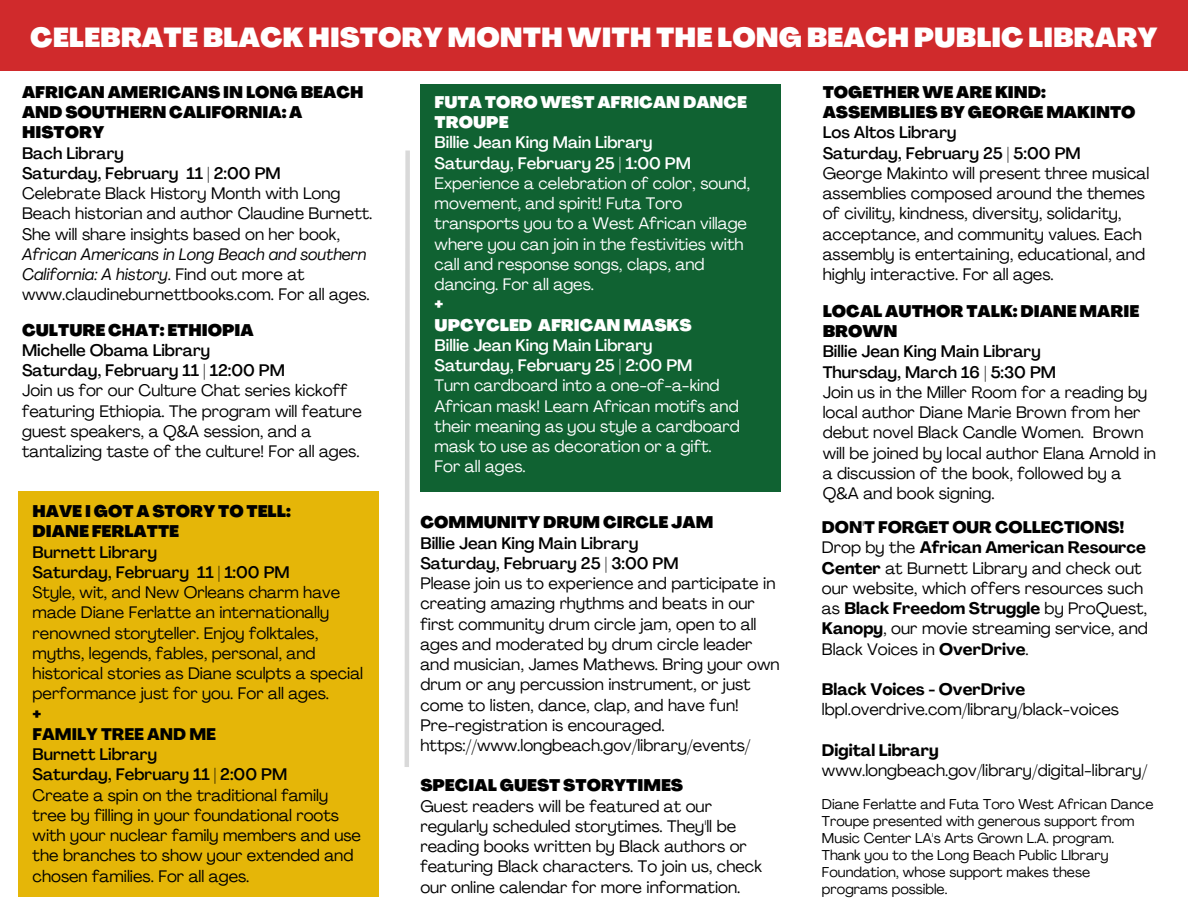
<style>
.page{position:relative;width:1188px;height:918px;background:#fff}
.page>*{position:absolute;margin:0;border:0;box-sizing:border-box;transform-origin:0 0}
.t1{font:900 27px "Agrandir";color:#fff}
.t2{font:16.5px/20.2px "Agrandir";color:#000}
.t3{font:16.5px/20.2px "Agrandir";color:#fff}
.t4{font:500 16.5px/20.2px "Agrandir";color:#000}
.t5{font:900 16.5px/20.2px "Agrandir";color:#000}
.t6{font:italic 16.5px/20.2px "Agrandir";color:#000}
.t7{font:500 16.5px/20.2px "Agrandir";color:#fff}
.t8{font:900 16.5px/20.2px "Agrandir";color:#fff}
.t9{font:700 16.5px "Agrandir";color:#000}
.t10{font:800 16.5px/20.2px "Agrandir";color:#000}
.t11{font:800 16.5px "Agrandir";color:#fff}
.t12{font:14.1px/16.8px "Agrandir";color:#000}
.s1{font-style:normal}
.s2{font-weight:800}
.s3{font-weight:700}
</style>
<div class="page">
<div style="left:0;top:0;width:1188px;height:71px;background:#d02a2c"></div>
<div style="left:18px;top:492px;width:361px;height:405px;background:#e5b608"></div>
<div style="left:420px;top:84px;width:361px;height:407px;background:#106232"></div>
<svg style="left:404px;top:150px;width:6px;height:617px"></svg>
<h1 class="t1" style="left:30px;top:26px;width:1129px">CELEBRATE BLACK HISTORY MONTH WITH THE LONG BEACH PUBLIC LIBRARY</h1>
<p class="t5" style="left:22px;top:84px;width:343px">AFRICAN AMERICANS IN LONG BEACH<br>AND SOUTHERN CALIFORNIA: A<br>HISTORY</p>
<p class="t4" style="left:22px;top:144px;width:260px">Bach Library<br>Saturday, February 11 | 2:00 PM</p>
<p class="t2" style="left:22px;top:185px;width:352px">Celebrate Black History Month with Long<br>Beach historian and author Claudine Burnett.<br>She will share insights based on her book,</p>
<p class="t6" style="left:22px;top:246px;width:349px">African Americans in Long Beach and southern<br>California: A history<span class="s1">. Find out more at www.claudineburnettbooks.com. For all ages.</span></p>
<p class="t5" style="left:22px;top:321px;width:233px">CULTURE CHAT: ETHIOPIA</p>
<p class="t4" style="left:22px;top:342px;width:264px">Michelle Obama Library<br>Saturday, February 11 | 12:00 PM</p>
<p class="t2" style="left:22px;top:382px;width:341px">Join us for our Culture Chat series kickoff featuring Ethiopia. The program will feature guest speakers, a Q&amp;A session, and a tantalizing taste of the culture! For all ages.</p>
<p class="t5" style="left:33px;top:503px;width:260px">HAVE I GOT A STORY TO TELL:<br>DIANE FERLATTE</p>
<p class="t4" style="left:33px;top:543px;width:259px">Burnett Library<br>Saturday, February 11 | 1:00 PM</p>
<p class="t2" style="left:33px;top:584px;width:332px">Style, wit, and New Orleans charm have made Diane Ferlatte an internationally renowned storyteller. Enjoy folktales, myths, legends, fables, personal, and historical stories as Diane sculpts a special performance just for you. For all ages.</p>
<p class="t10" style="left:33px;top:705px;width:185px">+<br>FAMILY TREE AND ME</p>
<p class="t4" style="left:33px;top:746px;width:256px">Burnett Library<br>Saturday, February 11 | 2:00 PM</p>
<p class="t2" style="left:33px;top:786px;width:330px">Create a spin on the traditional family tree by filling in your foundational roots with your nuclear family members and use the branches to show your extended and chosen families. For all ages.</p>
<p class="t8" style="left:435px;top:94px;width:314px">FUTA TORO WEST AFRICAN DANCE<br>TROUPE</p>
<p class="t7" style="left:435px;top:134px;width:258px">Billie Jean King Main Library<br>Saturday, February 25 | 1:00 PM</p>
<p class="t3" style="left:435px;top:175px;width:317px">Experience a celebration of color, sound, movement, and spirit! Futa Toro transports you to a West African village where you can join in the festivities with call and response songs, claps, and dancing. For all ages.</p>
<p class="t11" style="left:435px;top:298px;width:10px">+</p>
<p class="t8" style="left:435px;top:316px;width:258px">UPCYCLED AFRICAN MASKS</p>
<p class="t7" style="left:435px;top:337px;width:259px">Billie Jean King Main Library<br>Saturday, February 25 | 2:00 PM</p>
<p class="t3" style="left:435px;top:377px;width:307px">Turn cardboard into a one-of-a-kind<br>African mask! Learn African motifs and their meaning as you style a cardboard mask to use as decoration or a gift.<br>For all ages.</p>
<p class="t5" style="left:823px;top:84px;width:314px">TOGETHER WE ARE KIND:<br>ASSEMBLIES BY GEORGE MAKINTO</p>
<p class="t4" style="left:823px;top:124px;width:259px">Los Altos Library<br>Saturday, February 25 | 5:00 PM</p>
<p class="t2" style="left:823px;top:165px;width:328px">George Makinto will present three musical assemblies composed around the themes of civility, kindness, diversity, solidarity, acceptance, and community values. Each assembly is entertaining, educational, and highly interactive. For all ages.</p>
<p class="t5" style="left:823px;top:303px;width:318px">LOCAL AUTHOR TALK: DIANE MARIE<br>BROWN</p>
<p class="t4" style="left:823px;top:343px;width:235px">Billie Jean King Main Library<br>Thursday, March 16 | 5:30 PM</p>
<p class="t2" style="left:823px;top:384px;width:335px">Join us in the Miller Room for a reading by local author Diane Marie Brown from her debut novel Black Candle Women. Brown will be joined by local author Elana Arnold in a discussion of the book, followed by a Q&amp;A and book signing.</p>
<p class="t5" style="left:420px;top:514px;width:294px">COMMUNITY DRUM CIRCLE JAM</p>
<p class="t4" style="left:420px;top:534px;width:260px">Billie Jean King Main Library<br>Saturday, February 25 | 3:00 PM</p>
<p class="t2" style="left:420px;top:575px;width:361px">Please join us to experience and participate in creating amazing rhythms and beats in our first community drum circle jam, open to all ages and moderated by drum circle leader and musician, James Mathews. Bring your own drum or any percussion instrument, or just come to listen, dance, clap, and have fun!<br>Pre-registration is encouraged. https://www.longbeach.gov/library/events/</p>
<p class="t2" style="left:822px;top:519px;width:327px"><span class="s2">DON'T FORGET OUR COLLECTIONS!<br></span>Drop by the <span class="s3">African American Resource Center</span> at Burnett Library and check out our website, which offers resources such as <span class="s3">Black Freedom Struggle</span> by ProQuest, <span class="s3">Kanopy</span>, our movie streaming service, and Black Voices in <span class="s3">OverDrive</span>.</p>
<p class="t9" style="left:822px;top:683px;width:205px">Black Voices - OverDrive</p>
<p class="t2" style="left:822px;top:701px;width:298px">lbpl.overdrive.com/library/black-voices</p>
<p class="t9" style="left:822px;top:744px;width:118px">Digital Library</p>
<p class="t2" style="left:822px;top:762px;width:327px">www.longbeach.gov/library/digital-library/</p>
<p class="t5" style="left:420px;top:777px;width:264px">SPECIAL GUEST STORYTIMES</p>
<p class="t2" style="left:420px;top:797px;width:343px">Guest readers will be featured at our regularly scheduled storytimes. They'll be reading books written by Black authors or featuring Black characters. To join us, check our online calendar for more information.</p>
<p class="t12" style="left:822px;top:797px;width:333px">Diane Ferlatte and Futa Toro West African Dance Troupe presented with generous support from Music Center LA's Arts Grown L.A. program.<br>Thank you to the Long Beach Public LIbrary Foundation, whose support makes these programs possible.</p>
</div>
